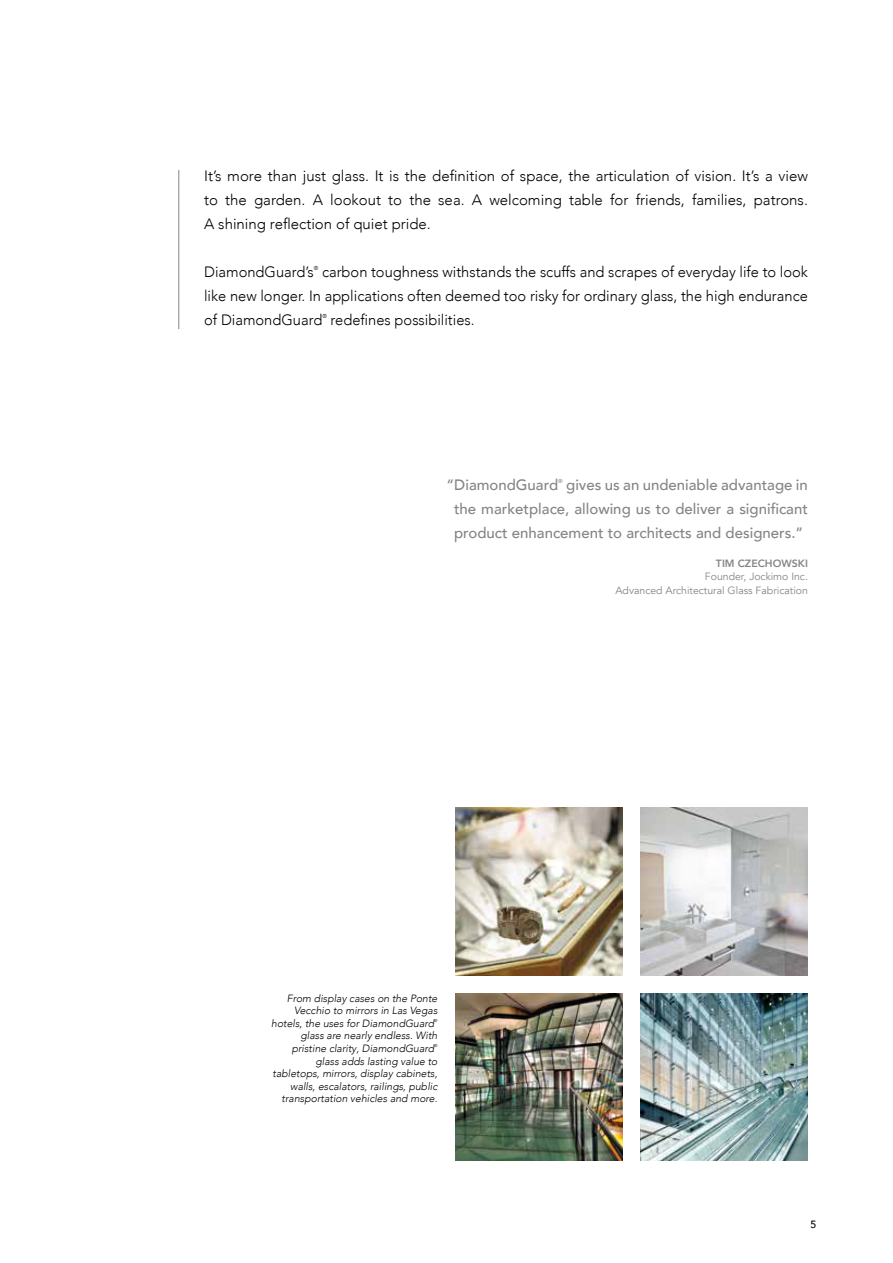
<style>
.page{position:relative;width:893px;height:1263px;background:#fff}
.page>*{position:absolute;margin:0;border:0;box-sizing:border-box;transform-origin:0 0}
.t1{font:300 15px/24px "Avenir LT Com";color:#000;text-align:justify}
.t2{font:500 15px/24px "Avenir LT Com";color:#868586;text-align:justify}
.t3{font:italic 300 10.5px/12.6px "Avenir LT Com";color:#000}
.t4{font:10.5px/13.5px "Avenir LT Com";color:#868586;text-align:right}
.t5{font:800 10.5px "Avenir LT Com";color:#868586}
.t6{font:500 10.5px "Avenir LT Com";color:#000}
.t7{font:300 5.7px "Avenir LT Com";color:#000}
.t8{font:500 5.7px "Avenir LT Com";color:#868586}
.t9{font:italic 300 4.05px "Avenir LT Com";color:#000}
</style>
<div class="page">
<img style="left:455px;top:808px;width:168px;height:167px">
<img style="left:455px;top:993px;width:168px;height:167px">
<img style="left:641px;top:808px;width:167px;height:167px">
<img style="left:641px;top:993px;width:167px;height:167px">
<hr style="left:179px;top:170px;width:1px;height:159px;background:#868586">
<p class="t1" style="left:204px;top:164px;width:605px">It’s more than just glass. It is the definition of space, the articulation of vision. It’s a view to the garden. A lookout to the sea. A welcoming table for friends, families, patrons.<br>A shining reflection of quiet pride.</p>
<p class="t1" style="left:204px;top:260px;width:111px">DiamondGuard’s</p>
<p class="t7" style="left:314px;top:265px;width:6px">®</p>
<p class="t1" style="left:204px;top:260px;width:605px;text-indent:118px">carbon toughness withstands the scuffs and scrapes of everyday life to look like new longer. In applications often deemed too risky for ordinary glass, the high endurance of DiamondGuard</p>
<p class="t7" style="left:322px;top:313px;width:6px">®</p>
<p class="t1" style="left:331px;top:308px;width:146px">redefines possibilities.</p>
<p class="t2" style="left:446px;top:473px;width:113px">“DiamondGuard</p>
<p class="t8" style="left:558px;top:477px;width:6px">®</p>
<p class="t2" style="left:454px;top:473px;width:355px;text-indent:112px">gives us an undeniable advantage in the marketplace, allowing us to deliver a significant product enhancement to architects and designers.”</p>
<p class="t5" style="left:716px;top:557px;width:93px">TIM CZECHOWSKI</p>
<p class="t4" style="left:615px;top:570px;width:194px">Founder, Jockimo Inc.<br>Advanced Architectural Glass Fabrication</p>
<p class="t3" style="left:287px;top:992px;width:152px">From display cases on the Ponte</p>
<p class="t3" style="left:294px;top:1004px;width:145px">Vecchio to mirrors in Las Vegas</p>
<p class="t3" style="left:271px;top:1017px;width:165px">hotels, the uses for DiamondGuard</p>
<p class="t9" style="left:434px;top:1018px;width:5px">®</p>
<p class="t3" style="left:292px;top:1029px;width:147px;text-indent:9px">glass are nearly endless. With pristine clarity, DiamondGuard</p>
<p class="t9" style="left:434px;top:1043px;width:5px">®</p>
<p class="t3" style="left:273px;top:1055px;width:166px;text-align:right">glass adds lasting value to tabletops, mirrors, display cabinets, walls, escalators, railings, public transportation vehicles and more.</p>
<p class="t6" style="left:811px;top:1218px;width:7px">5</p>
</div>
